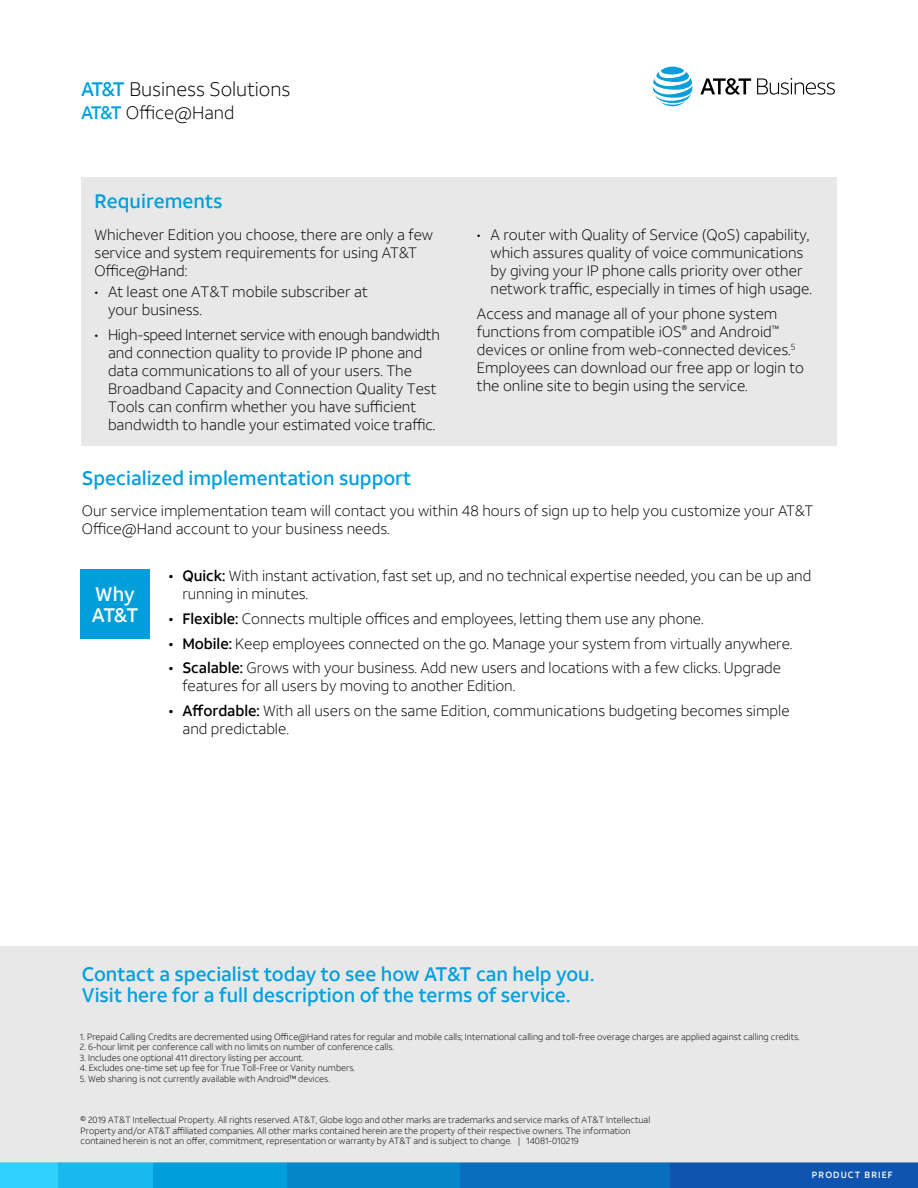
<style>
.page{position:relative;width:918px;height:1188px;background:#fff}
.page>*{position:absolute;margin:0;border:0;box-sizing:border-box;transform-origin:0 0}
.t1{font:500 19.5px/21px "ATT Aleck Sans";color:#009fdb}
.t2{font:300 19.5px "ATT Aleck Sans";color:#000}
.t3{font:500 19.5px/21px "ATT Aleck Sans";color:#fff}
.t4{font:300 18px "ATT Aleck Sans";color:#000}
.t5{font:300 15px/18px "ATT Aleck Sans";color:#000}
.t6{font:300 9px/10.5px "ATT Aleck Sans";color:#000}
.t7{font:500 9px "ATT Aleck Sans";letter-spacing:.12em;color:#fff}
.s1{font-weight:500;color:#009fdb}
.s2{font-weight:500}
</style>
<div class="page">
<svg style="left:653px;top:67px;width:39px;height:39px"></svg>
<svg style="left:700px;top:78px;width:51px;height:17px"></svg>
<svg style="left:757px;top:78px;width:78px;height:17px"></svg>
<div style="left:669px;top:1163px;width:249px;height:25px;background:#0f54af"></div>
<div style="left:459px;top:1163px;width:211px;height:25px;background:#0a6ebe"></div>
<div style="left:287px;top:1163px;width:172px;height:25px;background:#0586cb"></div>
<div style="left:153px;top:1163px;width:134px;height:25px;background:#009fdb"></div>
<div style="left:57px;top:1163px;width:96px;height:25px;background:#18b9ed"></div>
<div style="left:0;top:1162px;width:57px;height:26px;background:#30d1ff"></div>
<div style="left:0;top:946px;width:918px;height:216px;background:#e8e8e8"></div>
<div style="left:81px;top:570px;width:69px;height:69px;background:#009fdb"></div>
<div style="left:81px;top:177px;width:756px;height:269px;background:#e8e8e8"></div>
<h1 class="t2" style="left:81px;top:77px;width:211px"><span class="s1">AT&amp;T</span> Business Solutions</h1>
<p class="t4" style="left:81px;top:101px;width:155px"><span class="s1">AT&amp;T</span> Office@Hand</p>
<h1 class="t1" style="left:94px;top:191px;width:130px">Requirements</h1>
<p class="t5" style="left:94px;top:225px;width:340px">Whichever Edition you choose, there are only a few service and system requirements for using AT&amp;T<br>Office@Hand:</p>
<p class="t5" style="left:108px;top:283px;width:261px;text-indent:-14px">• At least one AT&amp;T mobile subscriber at your business.</p>
<p class="t5" style="left:108px;top:325px;width:333px;text-indent:-14px">• High-speed Internet service with enough bandwidth and connection quality to provide IP phone and data communications to all of your users. The Broadband Capacity and Connection Quality Test Tools can confirm whether you have sufficient bandwidth to handle your estimated voice traffic.</p>
<p class="t5" style="left:490px;top:226px;width:323px;text-indent:-14px">• A router with Quality of Service (QoS) capability, which assures quality of voice communications by giving your IP phone calls priority over other network traffic, especially in times of high usage.</p>
<p class="t5" style="left:477px;top:305px;width:329px">Access and manage all of your phone system functions from compatible iOS<sup>®</sup> and Android<sup>™ </sup>devices or online from web-connected devices.<sup>5<br></sup>Employees can download our free app or login to the online site to begin using the service.</p>
<h1 class="t1" style="left:82px;top:467px;width:331px">Specialized implementation support</h1>
<p class="t5" style="left:82px;top:502px;width:733px">Our service implementation team will contact you within 48 hours of sign up to help you customize your AT&amp;T<br>Office@Hand account to your business needs.</p>
<p class="t5" style="left:182px;top:567px;width:630px;text-indent:-14px"><span class="s2">• Quick:</span> With instant activation, fast set up, and no technical expertise needed, you can be up and running in minutes.</p>
<p class="t5" style="left:169px;top:610px;width:536px"><span class="s2">• Flexible:</span> Connects multiple offices and employees, letting them use any phone.</p>
<p class="t5" style="left:169px;top:634px;width:625px"><span class="s2">• Mobile:</span> Keep employees connected on the go. Manage your system from virtually anywhere.</p>
<p class="t5" style="left:182px;top:659px;width:600px;text-indent:-14px"><span class="s2">• Scalable:</span> Grows with your business. Add new users and locations with a few clicks. Upgrade features for all users by moving to another Edition.</p>
<p class="t5" style="left:182px;top:702px;width:609px;text-indent:-14px"><span class="s2">• Affordable:</span> With all users on the same Edition, communications budgeting becomes simple and predictable.</p>
<h1 class="t3" style="left:92px;top:584px;width:48px">Why<br>AT&amp;T</h1>
<h1 class="t1" style="left:82px;top:964px;width:514px">Contact a specialist today to see how AT&amp;T can help you.<br>Visit here for a full description of the terms of service.</h1>
<p class="t6" style="left:80px;top:1032px;width:721px">1. Prepaid Calling Credits are decremented using Office@Hand rates for regular and mobile calls; International calling and toll-free overage charges are applied against calling credits.</p>
<p class="t6" style="left:80px;top:1042px;width:316px">2. 6-hour limit per conference call with no limits on number of conference calls.</p>
<p class="t6" style="left:80px;top:1053px;width:225px">3. Includes one optional 411 directory listing per account.</p>
<p class="t6" style="left:80px;top:1063px;width:277px">4. Excludes one-time set up fee for True Toll-Free or Vanity numbers.</p>
<p class="t6" style="left:80px;top:1074px;width:251px">5. Web sharing is not currently available with Android™ devices.</p>
<p class="t6" style="left:81px;top:1115px;width:571px">© 2019 AT&amp;T Intellectual Property. All rights reserved. AT&amp;T, Globe logo and other marks are trademarks and service marks of AT&amp;T Intellectual<br>Property and/or AT&amp;T affiliated companies. All other marks contained herein are the property of their respective owners. The information contained herein is not an offer, commitment, representation or warranty by AT&amp;T and is subject to change. | 14081-010219</p>
<p class="t7" style="left:812px;top:1169px;width:82px">PRODUCT BRIEF</p>
</div>
